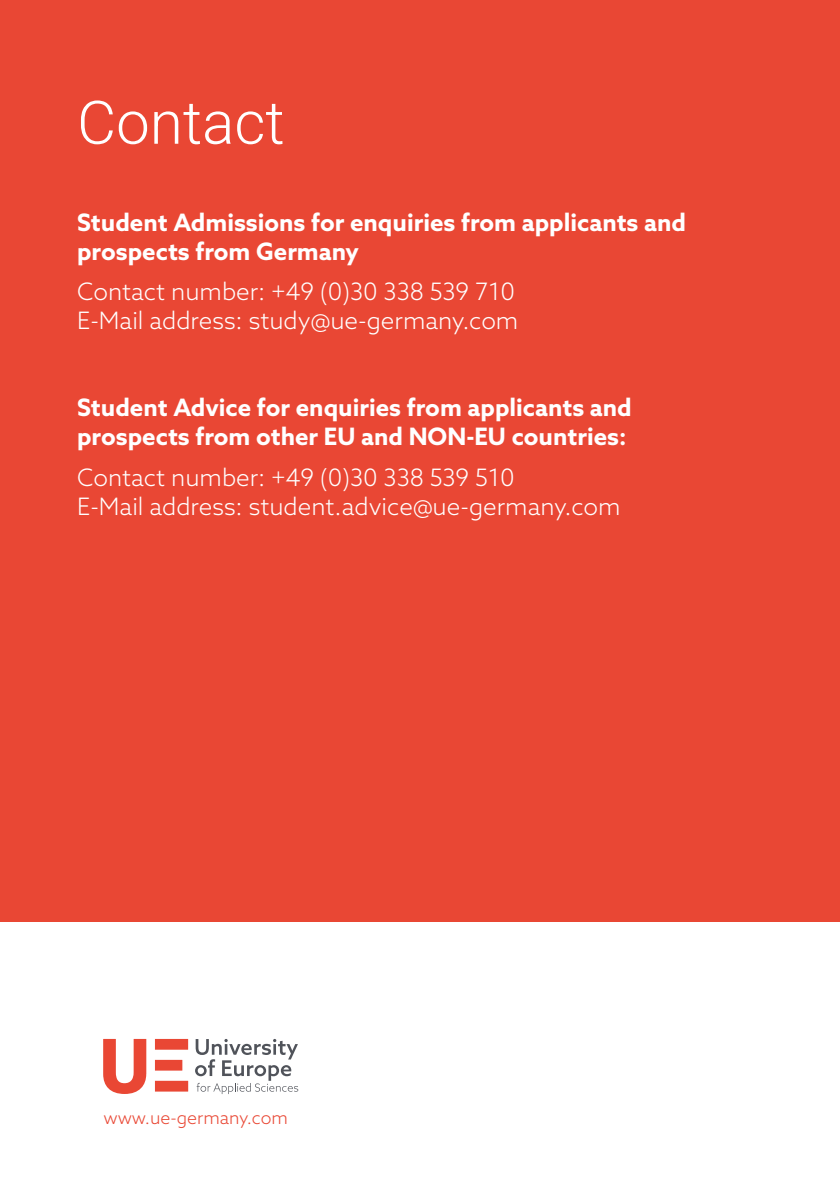
<style>
.page{position:relative;width:840px;height:1191px;background:#fff}
.page>*{position:absolute;margin:0;border:0;box-sizing:border-box;transform-origin:0 0}
.t1{font:300 60px "Heebo";color:#fff}
.t2{font:700 24px/29px "Azo Sans";color:#fff}
.t3{font:300 24px/29px "Azo Sans";color:#fff}
.t4{font:300 17.6px "Azo Sans";color:#e94734}
</style>
<div class="page">
<div style="left:0;top:0;width:839px;height:921px;background:#e94734"></div>
<svg style="left:103px;top:1039px;width:43px;height:55px"></svg>
<svg style="left:155px;top:1080px;width:33px;height:11px"></svg>
<svg style="left:155px;top:1059px;width:27px;height:11px"></svg>
<svg style="left:155px;top:1039px;width:33px;height:10px"></svg>
<svg style="left:195px;top:1039px;width:103px;height:55px"></svg>
<h1 class="t1" style="left:77px;top:81px;width:209px">Contact</h1>
<p class="t2" style="left:77px;top:207px;width:610px">Student Admissions for enquiries from applicants and prospects from Germany</p>
<p class="t3" style="left:77px;top:277px;width:442px">Contact number: +49 (0)30 338 539 710<br>E-Mail address: study@ue-germany.com</p>
<p class="t2" style="left:77px;top:393px;width:556px">Student Advice for enquiries from applicants and prospects from other EU and NON-EU countries:</p>
<p class="t3" style="left:77px;top:463px;width:544px">Contact number: +49 (0)30 338 539 510<br>E-Mail address: student.advice@ue-germany.com</p>
<p class="t4" style="left:103px;top:1106px;width:186px">www.ue-germany.com</p>
</div>
